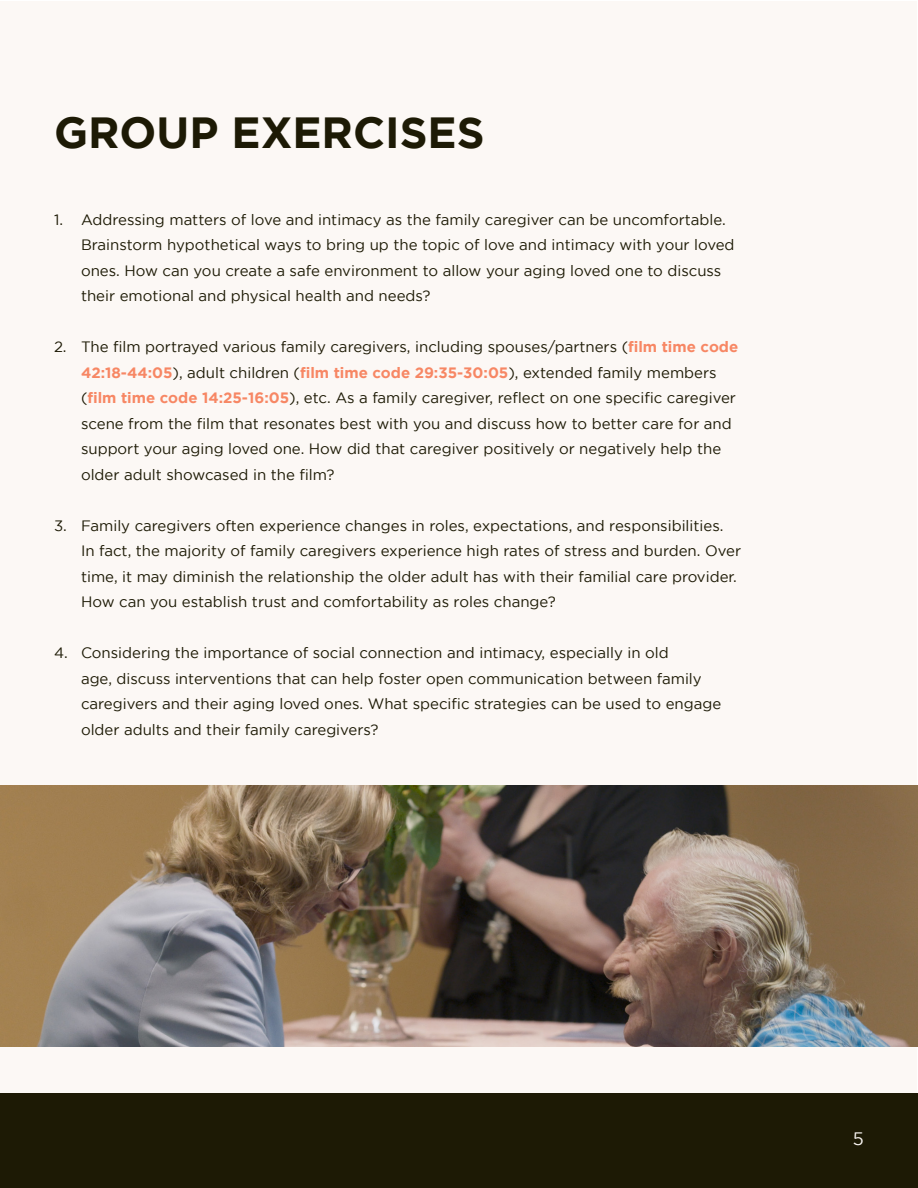
<style>
.page{position:relative;width:918px;height:1188px;background:#fff}
.page>*{position:absolute;margin:0;border:0;box-sizing:border-box;transform-origin:0 0}
.t1{font:700 43.5px "Gotham";color:#1d1a05}
.t2{font:18px "Gotham";color:#fcf8f5}
.t3{font:15px/25.5px "Gotham";color:#1d1a05}
.s1{font-weight:700;color:#f78764}
</style>
<div class="page">
<div style="left:1px;top:1px;width:916px;height:1187px;background:#fcf8f5"></div>
<div style="left:1px;top:1094px;width:917px;height:94px;background:#1d1a05"></div>
<img style="left:0;top:786px;width:918px;height:260px">
<h1 class="t1" style="left:54px;top:108px;width:432px">GROUP EXERCISES</h1>
<p class="t3" style="left:81px;top:207px;width:655px;text-indent:-27px">1. Addressing matters of love and intimacy as the family caregiver can be uncomfortable.<br>Brainstorm hypothetical ways to bring up the topic of love and intimacy with your loved ones. How can you create a safe environment to allow your aging loved one to discuss their emotional and physical health and needs?</p>
<p class="t3" style="left:81px;top:334px;width:659px;text-indent:-27px">2. The film portrayed various family caregivers, including spouses/partners (<span class="s1">film time code 42:18-44:05</span>), adult children (<span class="s1">film time code 29:35-30:05</span>), extended family members (<span class="s1">film time code 14:25-16:05</span>), etc. As a family caregiver, reflect on one specific caregiver scene from the film that resonates best with you and discuss how to better care for and support your aging loved one. How did that caregiver positively or negatively help the older adult showcased in the film?</p>
<p class="t3" style="left:81px;top:513px;width:662px;text-indent:-27px">3. Family caregivers often experience changes in roles, expectations, and responsibilities.<br>In fact, the majority of family caregivers experience high rates of stress and burden. Over time, it may diminish the relationship the older adult has with their familial care provider.<br>How can you establish trust and comfortability as roles change?</p>
<p class="t3" style="left:81px;top:640px;width:642px;text-indent:-27px">4. Considering the importance of social connection and intimacy, especially in old<br>age, discuss interventions that can help foster open communication between family caregivers and their aging loved ones. What specific strategies can be used to engage older adults and their family caregivers?</p>
<p class="t2" style="left:853px;top:1128px;width:13px">5</p>
</div>
